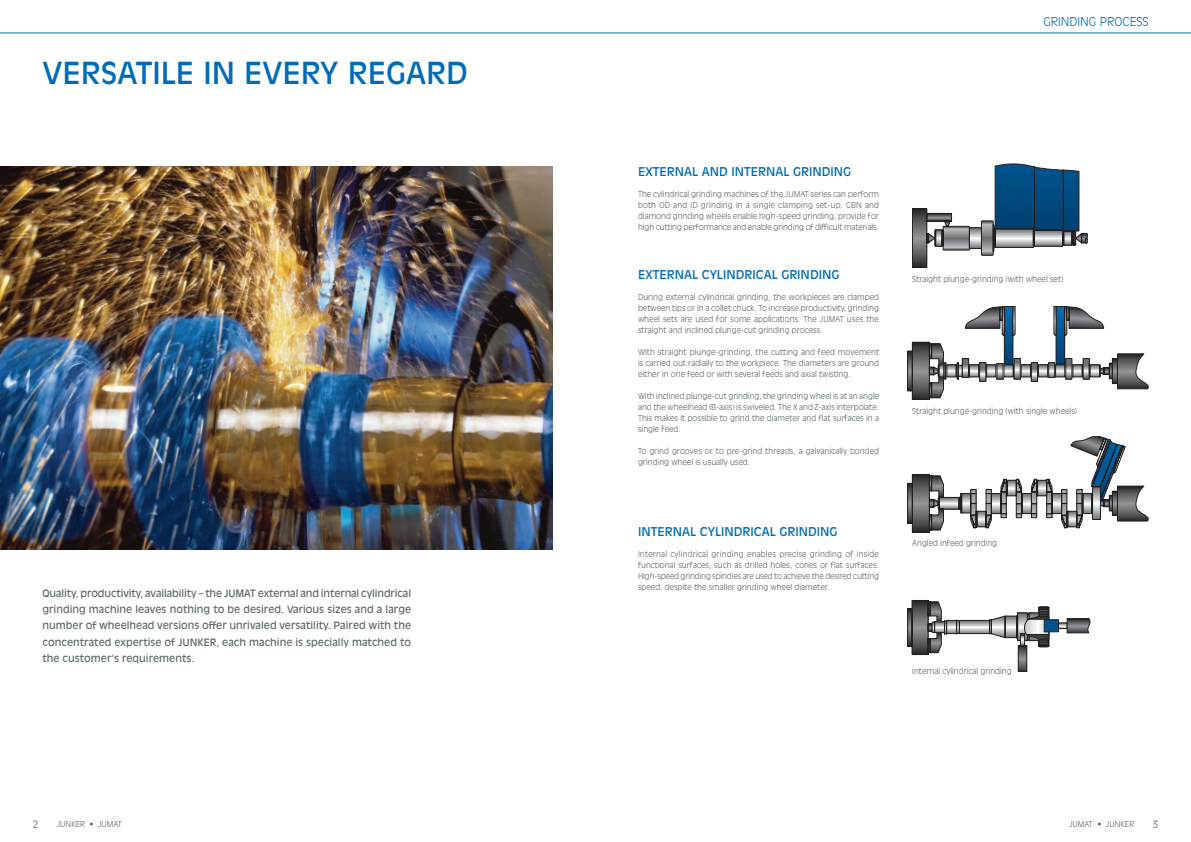
<style>
.page{position:relative;width:1191px;height:842px;background:#fff}
.page>*{position:absolute;margin:0;border:0;box-sizing:border-box;transform-origin:0 0}
.t1{font:30px "Antique Olive CE";color:#006cb7}
.t2{font:12px "Antique Olive CE";color:#006cb7}
.t3{font:300 12px "Antique Olive CE";color:#006cb7}
.t4{font:10px/16px "Antique Olive CE";color:#60696a;text-align:justify}
.t5{font:300 10px "Antique Olive";color:#60696a}
.t6{font:300 8px/11px "Antique Olive CE";color:#60696a;text-align:justify}
.t7{font:300 8px "Antique Olive";color:#60696a}
</style>
<div class="page">
<hr style="left:0;top:33px;width:1191px;height:1px;background:#006cb7">
<img style="left:0;top:166px;width:553px;height:383px">
<svg style="left:912px;top:164px;width:176px;height:104px"></svg>
<hr style="left:1034px;top:167px;width:1px;height:62px;background:#231f20">
<hr style="left:1063px;top:170px;width:1px;height:60px;background:#231f20">
<div style="left:1044px;top:620px;width:14px;height:12px;background:#00548e"></div>
<div style="left:1044px;top:619px;width:14px;height:13px;border:1px solid #231f20"></div>
<svg style="left:1058px;top:618px;width:33px;height:15px"></svg>
<svg style="left:907px;top:600px;width:142px;height:71px"></svg>
<svg style="left:907px;top:436px;width:241px;height:96px"></svg>
<svg style="left:907px;top:306px;width:241px;height:94px"></svg>
<h1 class="t1" style="left:43px;top:55px;width:426px">VERSATILE IN EVERY REGARD</h1>
<p class="t4" style="left:43px;top:586px;width:370px">Quality, productivity, availability – the JUMAT external and internal cylindrical grinding machine leaves nothing to be desired. Various sizes and a large number of wheelhead versions offer unrivaled versatility. Paired with the concentrated expertise of JUNKER, each machine is specially matched to the customer‘s requirements.</p>
<h2 class="t3" style="left:1043px;top:15px;width:106px">GRINDING PROCESS</h2>
<h2 class="t2" style="left:638px;top:165px;width:214px">EXTERNAL AND INTERNAL GRINDING</h2>
<p class="t6" style="left:638px;top:188px;width:243px">The cylindrical grinding machines of the JUMAT series can perform both OD and ID grinding in a single clamping set-up. CBN and diamond grinding wheels enable high-speed grinding, provide for high cutting performance and enable grinding of difficult materials.</p>
<h2 class="t2" style="left:638px;top:268px;width:203px">EXTERNAL CYLINDRICAL GRINDING</h2>
<p class="t6" style="left:638px;top:291px;width:242px">During external cylindrical grinding, the workpieces are clamped between tips or in a collet chuck. To increase productivity, grinding wheel sets are used for some applications. The JUMAT uses the straight and inclined plunge-cut grinding process.</p>
<p class="t6" style="left:638px;top:346px;width:243px">With straight plunge-grinding, the cutting and feed movement is carried out radially to the workpiece. The diameters are ground either in one feed or with several feeds and axial twisting.</p>
<p class="t6" style="left:638px;top:390px;width:243px">With inclined plunge-cut grinding, the grinding wheel is at an angle and the wheelhead (B-axis) is swiveled. The X and Z-axis interpolate.<br>This makes it possible to grind the diameter and flat surfaces in a single feed.</p>
<p class="t6" style="left:638px;top:445px;width:242px">To grind grooves or to pre-grind threads, a galvanically bonded grinding wheel is usually used.</p>
<h2 class="t2" style="left:638px;top:524px;width:201px">INTERNAL CYLINDRICAL GRINDING</h2>
<p class="t6" style="left:638px;top:548px;width:243px">Internal cylindrical grinding enables precise grinding of inside functional surfaces, such as drilled holes, cones or flat surfaces.<br>High-speed grinding spindles are used to achieve the desired cutting speed, despite the smaller grinding wheel diameter.</p>
<p class="t6" style="left:912px;top:273px;width:153px">Straight plunge-grinding (with wheel set)</p>
<p class="t6" style="left:912px;top:406px;width:166px">Straight plunge-grinding (with single wheels)</p>
<p class="t6" style="left:912px;top:538px;width:86px">Angled infeed grinding</p>
<p class="t6" style="left:912px;top:665px;width:101px">Internal cylindrical grinding</p>
<p class="t5" style="left:33px;top:818px;width:7px">2</p>
<p class="t7" style="left:57px;top:819px;width:67px">JUNKER • JUMAT</p>
<p class="t7" style="left:1069px;top:819px;width:67px">JUMAT • JUNKER</p>
<p class="t5" style="left:1152px;top:818px;width:7px">3</p>
</div>
